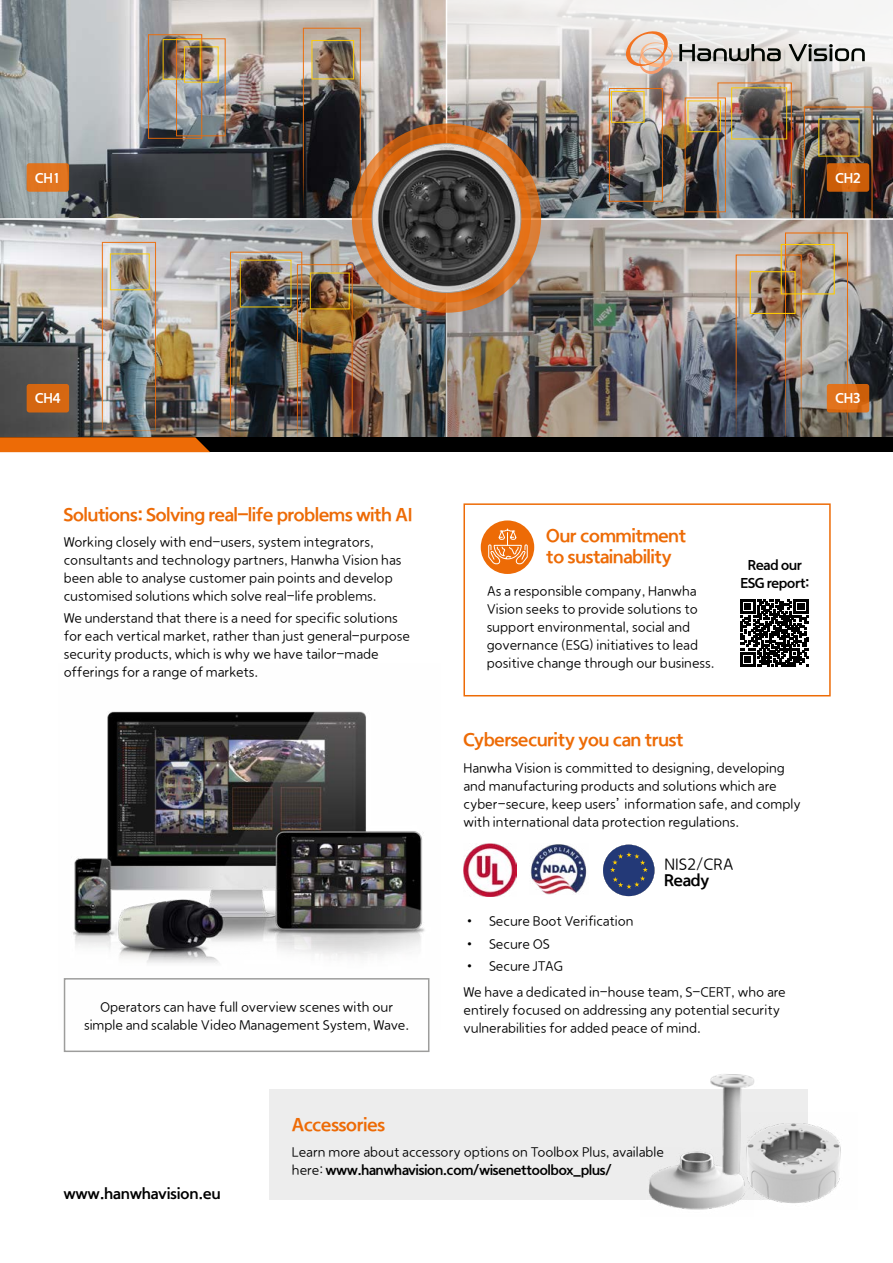
<style>
.page{position:relative;width:893px;height:1263px;background:#fff}
.page>*{position:absolute;margin:0;border:0;box-sizing:border-box;transform-origin:0 0}
.t1{font:18px/21px "hanwha Gothic B";color:#ed6b06}
.t2{font:16.05px "hanwha Gothic EL";color:#000}
.t3{font:16.05px "hanwha Gothic B";color:#000}
.t4{font:15px "hanwha Gothic B";letter-spacing:.02em;color:#000}
.t5{font:13.5px/18px "hanwha Gothic EL";color:#000}
.t6{font:13.5px/18px "hanwha Gothic B";color:#000;text-align:center}
.t7{font:13.35px "hanwha Gothic B";letter-spacing:.02em;color:#fff}
.s1{font-family:"hanwha Gothic EL"}
</style>
<div class="page">
<img style="left:524px;top:163px;width:369px;height:55px">
<div style="left:827px;top:163px;width:42px;height:29px;background:linear-gradient(to right,#d1640f,#d1640f);border-radius:3px"></div>
<img style="left:447px;top:0;width:446px;height:163px">
<svg style="left:626px;top:31px;width:155px;height:43px;background:#cdc2ba"></svg>
<svg style="left:789px;top:44px;width:76px;height:17px"></svg>
<div style="left:804px;top:106px;width:69px;height:211px;border:1px solid #ed6b06"></div>
<div style="left:717px;top:82px;width:75px;height:234px;border:1px solid #ed6b06"></div>
<div style="left:685px;top:97px;width:41px;height:115px;border:1px solid #ed6b06"></div>
<div style="left:609px;top:88px;width:54px;height:114px;border:1px solid #ed6b06"></div>
<div style="left:731px;top:87px;width:56px;height:52px;border:1px solid #fc0"></div>
<div style="left:687px;top:100px;width:34px;height:32px;border:1px solid #fc0"></div>
<div style="left:611px;top:91px;width:33px;height:32px;border:1px solid #fc0"></div>
<img style="left:0;top:0;width:446px;height:218px">
<img style="left:0;top:220px;width:446px;height:217px">
<hr style="left:0;top:218px;width:893px;height:2px;background:#fff">
<div style="left:148px;top:34px;width:54px;height:105px;border:1px solid #ed6b06"></div>
<div style="left:176px;top:38px;width:50px;height:98px;border:1px solid #ed6b06"></div>
<div style="left:303px;top:28px;width:58px;height:255px;border:1px solid #ed6b06"></div>
<div style="left:163px;top:39px;width:38px;height:41px;border:1px solid #fc0"></div>
<div style="left:311px;top:40px;width:43px;height:39px;border:1px solid #fc0"></div>
<div style="left:184px;top:46px;width:35px;height:37px;border:1px solid #fc0"></div>
<div style="left:102px;top:242px;width:54px;height:189px;border:1px solid #ed6b06"></div>
<div style="left:230px;top:252px;width:72px;height:193px;border:1px solid #ed6b06"></div>
<div style="left:297px;top:264px;width:56px;height:178px;border:1px solid #ed6b06"></div>
<div style="left:110px;top:253px;width:40px;height:37px;border:1px solid #fc0"></div>
<div style="left:240px;top:260px;width:51px;height:47px;border:1px solid #fc0"></div>
<div style="left:310px;top:272px;width:40px;height:37px;border:1px solid #fc0"></div>
<div style="left:27px;top:163px;width:42px;height:29px;background:#e1741f;border-radius:3px"></div>
<div style="left:27px;top:384px;width:42px;height:28px;background:#d56711;border-radius:3px"></div>
<div style="left:269px;top:1089px;width:539px;height:110px;background:#ededed"></div>
<div style="left:463px;top:503px;width:368px;height:193px;border:2px solid #ed6b06"></div>
<img style="left:63px;top:711px;width:367px;height:318px">
<svg style="left:603px;top:845px;width:51px;height:51px"></svg>
<div style="left:603px;top:845px;width:51px;height:51px;border:1px solid #010202;border-radius:50%"></div>
<img style="left:530px;top:844px;width:57px;height:51px">
<img style="left:463px;top:844px;width:53px;height:53px">
<svg style="left:741px;top:599px;width:67px;height:67px"></svg>
<img style="left:640px;top:1152px;width:89px;height:58px">
<img style="left:692px;top:1074px;width:62px;height:105px">
<img style="left:729px;top:1112px;width:112px;height:93px">
<div style="left:481px;top:520px;width:53px;height:54px;background:#ed6b06;border-radius:50%"></div>
<svg style="left:488px;top:528px;width:40px;height:37px"></svg>
<div style="left:64px;top:978px;width:365px;height:74px;border:2px solid #9d9d9c"></div>
<img style="left:446px;top:220px;width:447px;height:217px">
<div style="left:736px;top:254px;width:66px;height:186px;border:1px solid #ed6b06"></div>
<div style="left:785px;top:232px;width:63px;height:220px;border:1px solid #ed6b06"></div>
<div style="left:750px;top:271px;width:46px;height:43px;border:1px solid #fc0"></div>
<div style="left:781px;top:244px;width:54px;height:50px;border:1px solid #fc0"></div>
<svg style="left:352px;top:123px;width:189px;height:190px;background:#cd722b"></svg>
<svg style="left:362px;top:134px;width:169px;height:169px;background:#dd6f1b"></svg>
<img style="left:372px;top:144px;width:149px;height:148px;border-radius:74px">
<div style="left:0;top:437px;width:893px;height:15px;background:#000"></div>
<svg style="left:0;top:437px;width:210px;height:15px;background:#e06505"></svg>
<svg style="left:827px;top:384px;width:42px;height:28px"></svg>
<p class="t7" style="left:35px;top:170px;width:27px">CH1</p>
<p class="t7" style="left:835px;top:170px;width:27px">CH2</p>
<p class="t7" style="left:35px;top:390px;width:27px">CH4</p>
<p class="t7" style="left:835px;top:390px;width:27px">CH3</p>
<h1 class="t1" style="left:64px;top:504px;width:350px">Solutions: Solving real-life problems with AI</h1>
<p class="t5" style="left:64px;top:533px;width:339px">Working closely with end-users, system integrators, consultants and technology partners, Hanwha Vision has been able to analyse customer pain points and develop customised solutions which solve real-life problems.</p>
<p class="t5" style="left:64px;top:609px;width:348px">We understand that there is a need for specific solutions for each vertical market, rather than just general-purpose security products, which is why we have tailor-made offerings for a range of markets.</p>
<p class="t5" style="left:84px;top:998px;width:327px;text-align:center">Operators can have full overview scenes with our simple and scalable Video Management System, Wave.</p>
<h1 class="t1" style="left:546px;top:525px;width:141px">Our commitment to sustainability</h1>
<p class="t5" style="left:487px;top:582px;width:229px">As a responsible company, Hanwha Vision seeks to provide solutions to support environmental, social and governance (ESG) initiatives to lead positive change through our business.</p>
<p class="t6" style="left:741px;top:556px;width:70px">Read our<br>ESG report:</p>
<h1 class="t1" style="left:463px;top:729px;width:221px">Cybersecurity you can trust</h1>
<p class="t5" style="left:463px;top:758px;width:339px">Hanwha Vision is committed to designing, developing and manufacturing products and solutions which are cyber-secure, keep users’ information safe, and comply with international data protection regulations.</p>
<p class="t2" style="left:664px;top:855px;width:71px">NIS2/CRA</p>
<p class="t3" style="left:664px;top:871px;width:46px">Ready</p>
<p class="t5" style="left:463px;top:912px;width:172px">• Secure Boot Verification</p>
<p class="t5" style="left:463px;top:934px;width:88px">• Secure OS</p>
<p class="t5" style="left:463px;top:952px;width:324px;line-height:26.5px">• Secure JTAG<br>We have a dedicated in-house team, S-CERT, who are</p>
<p class="t5" style="left:463px;top:1001px;width:318px">entirely focused on addressing any potential security vulnerabilities for added peace of mind.</p>
<p class="t4" style="left:64px;top:1185px;width:158px">www.hanwhavision.eu</p>
<h1 class="t1" style="left:292px;top:1114px;width:94px">Accessories</h1>
<p class="t5" style="left:292px;top:1143px;width:373px">Learn more about accessory options on Toolbox Plus, available</p>
<p class="t6" style="left:292px;top:1161px;width:321px"><span class="s1">here:</span> www.hanwhavision.com/wisenettoolbox_plus/</p>
</div>
